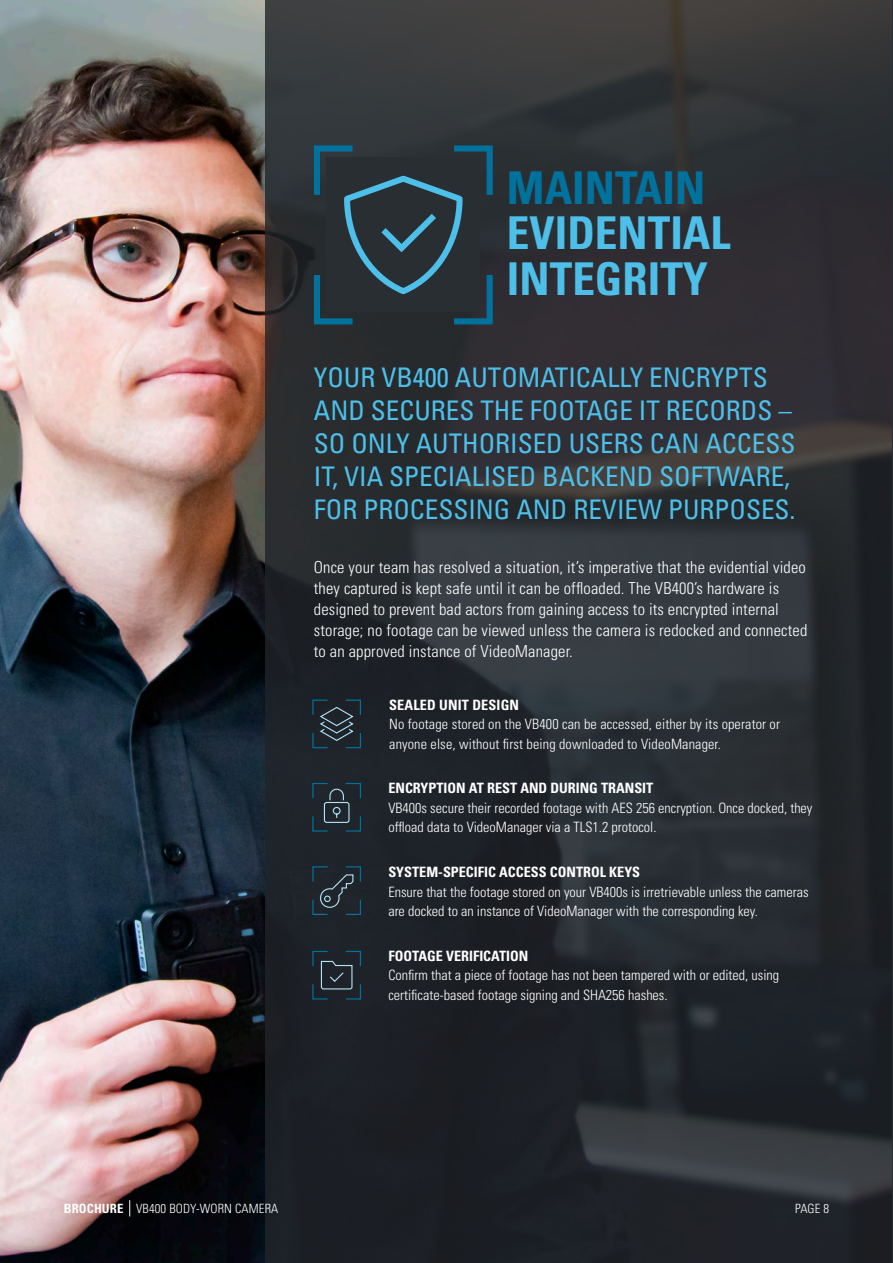
<style>
.page{position:relative;width:893px;height:1263px;background:#fff}
.page>*{position:absolute;margin:0;border:0;box-sizing:border-box;transform-origin:0 0}
.t1{font:700 condensed 45.3px/45.3px "Univers LT Std";color:#4dbfe9}
.t2{font:condensed 27px/33px "Univers LT Std";color:#4dbfe9}
.t3{font:300 condensed 16.5px/21px "Univers LT Std";letter-spacing:.01em;color:#fff}
.t4{font:300 condensed 14.25px/19.5px "Univers LT Std";color:#fff}
.t5{font:300 condensed 12.75px "Univers LT Std";letter-spacing:.01em;color:#fff}
.s1{color:#00729d}
.s2{font-weight:700}
</style>
<div class="page">
<img style="left:0;top:0;width:892px;height:1263px">
<hr style="left:892px;top:0;width:1px;height:1263px;background:#292e33">
<svg style="left:129px;top:1200px;width:1px;height:16px"></svg>
<svg style="left:312px;top:950px;width:50px;height:50px;background:#25313b"></svg>
<svg style="left:312px;top:782px;width:50px;height:50px;background:#26353f"></svg>
<svg style="left:312px;top:699px;width:50px;height:50px;background:#26353e"></svg>
<svg style="left:312px;top:866px;width:50px;height:49px;background:#26333d"></svg>
<svg style="left:314px;top:145px;width:179px;height:179px;background:#293d47"></svg>
<hr style="left:892px;top:37px;width:1px;height:1188px;background:#fff">
<p class="t1" style="left:507px;top:165px;width:225px"><span class="s1">MAINTAIN<br></span>EVIDENTIAL<br>INTEGRITY</p>
<p class="t2" style="left:314px;top:360px;width:483px">YOUR VB400 AUTOMATICALLY ENCRYPTS AND SECURES THE FOOTAGE IT RECORDS – SO ONLY AUTHORISED USERS CAN ACCESS IT, VIA SPECIALISED BACKEND SOFTWARE, FOR PROCESSING AND REVIEW PURPOSES.</p>
<p class="t3" style="left:314px;top:557px;width:495px">Once your team has resolved a situation, it’s imperative that the evidential video they captured is kept safe until it can be offloaded. The VB400’s hardware is designed to prevent bad actors from gaining access to its encrypted internal storage; no footage can be viewed unless the camera is redocked and connected to an approved instance of VideoManager.</p>
<p class="t4" style="left:389px;top:695px;width:392px"><span class="s2">SEALED UNIT DESIGN<br></span>No footage stored on the VB400 can be accessed, either by its operator or anyone else, without first being downloaded to VideoManager.</p>
<p class="t4" style="left:388px;top:778px;width:426px"><span class="s2">ENCRYPTION AT REST AND DURING TRANSIT<br></span>VB400s secure their recorded footage with AES 256 encryption. Once docked, they offload data to VideoManager via a TLS1.2 protocol.</p>
<p class="t4" style="left:388px;top:862px;width:422px"><span class="s2">SYSTEM-SPECIFIC ACCESS CONTROL KEYS<br></span>Ensure that the footage stored on your VB400s is irretrievable unless the cameras are docked to an instance of VideoManager with the corresponding key.</p>
<p class="t4" style="left:388px;top:946px;width:392px"><span class="s2">FOOTAGE VERIFICATION<br></span>Confirm that a piece of footage has not been tampered with or edited, using certificate-based footage signing and SHA256 hashes.</p>
<p class="t5" style="left:64px;top:1201px;width:216px"><span class="s2">BROCHURE</span> VB400 BODY-WORN CAMERA</p>
<p class="t5" style="left:795px;top:1201px;width:36px">PAGE 8</p>
</div>
